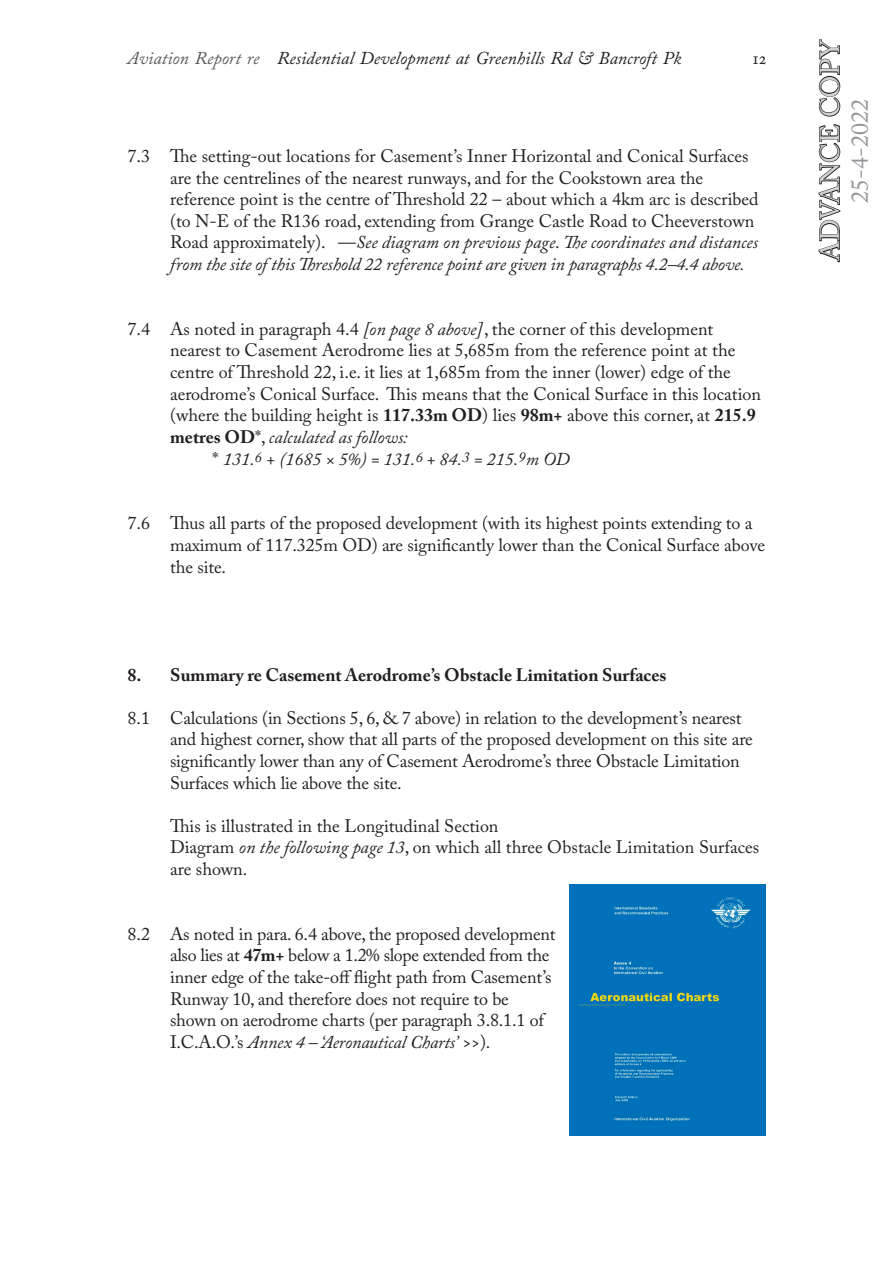
<style>
.page{position:relative;width:893px;height:1263px;background:#fff}
.page>*{position:absolute;margin:0;border:0;box-sizing:border-box;transform-origin:0 0}
.t1{font:27px "Adobe Caslon Pro";color:#d1d2d4}
.t2{font:24px "Adobe Caslon Pro";color:#939598}
.t3{font:18px/21.6px "Adobe Caslon Pro";color:#231f20}
.t4{font:italic 18px "Adobe Caslon Pro";color:#231f20}
.t5{font:700 18px "Adobe Caslon Pro";color:#231f20}
.s1{color:#57585a}
.s2{font-style:italic}
.s3{font-weight:700}
.s4{font-weight:700;font-style:normal}
.s5{font-style:normal}
</style>
<div class="page">
<img style="left:570px;top:884px;width:196px;height:251px">
<svg style="left:818px;top:39px;width:23px;height:224px"></svg>
<p class="t4" style="left:128px;top:48px;width:555px"><span class="s1">Aviation Report re</span> Residential Development at Greenhills Rd &amp; Bancroft Pk</p>
<p class="t3" style="left:753px;top:47px;width:15px">12</p>
<p class="t3" style="left:170px;top:145px;width:590px;text-indent:-43px">7.3 The setting-out locations for Casement’s Inner Horizontal and Conical Surfaces are the centrelines of the nearest runways, and for the Cookstown area the reference point is the centre of Threshold 22 – about which a 4km arc is described (to N-E of the R136 road, extending from Grange Castle Road to Cheeverstown Road approximately). —<span class="s2">See diagram on previous page</span>. <span class="s2">The coordinates and distances from the site of this Threshold 22 reference point are given in paragraphs 4.2–4.4 above.</span></p>
<p class="t3" style="left:128px;top:318px;width:587px">7.4 As noted in paragraph 4.4 <span class="s2">[on page 8 above]</span>, the corner of this development</p>
<p class="t3" style="left:170px;top:339px;width:567px">nearest to Casement Aerodrome lies at 5,685m from the reference point at the</p>
<p class="t3" style="left:170px;top:361px;width:562px">centre of Threshold 22, i.e. it lies at 1,685m from the inner (lower) edge of the</p>
<p class="t3" style="left:170px;top:383px;width:592px">aerodrome’s Conical Surface. This means that the Conical Surface in this location</p>
<p class="t3" style="left:170px;top:404px;width:587px">(where the building height is <span class="s3">117.33m OD</span>) lies <span class="s3">98m+</span> above this corner, at <span class="s3">215.9</span></p>
<p class="t4" style="left:170px;top:426px;width:239px"><span class="s4">metres OD</span><span class="s5">*,</span> calculated as follows:</p>
<p class="t4" style="left:213px;top:448px;width:359px"><span class="s5">*</span> 131.<sup>6</sup> + (1685 × 5%) = 131.<sup>6</sup> + 84.<sup>3</sup> = 215.<sup>9</sup>m OD</p>
<p class="t3" style="left:170px;top:512px;width:596px;text-indent:-43px">7.6 Thus all parts of the proposed development (with its highest points extending to a maximum of 117.325m OD) are significantly lower than the Conical Surface above the site.</p>
<p class="t5" style="left:128px;top:664px;width:540px">8. Summary re Casement Aerodrome’s Obstacle Limitation Surfaces</p>
<p class="t3" style="left:170px;top:707px;width:584px;text-indent:-43px">8.1 Calculations (in Sections 5, 6, &amp; 7 above) in relation to the development’s nearest and highest corner, show that all parts of the proposed development on this site are significantly lower than any of Casement Aerodrome’s three Obstacle Limitation Surfaces which lie above the site.</p>
<p class="t3" style="left:170px;top:815px;width:591px">This is illustrated in the Longitudinal Section<br>Diagram <span class="s2">on the following page 13</span>, on which all three Obstacle Limitation Surfaces are shown.</p>
<p class="t3" style="left:170px;top:923px;width:387px;text-indent:-43px">8.2 As noted in para. 6.4 above, the proposed development also lies at <span class="s3">47m+</span> below a 1.2% slope extended from the inner edge of the take-off flight path from Casement’s Runway 10, and therefore does not require to be shown on aerodrome charts (per paragraph 3.8.1.1 of I.C.A.O.’s <span class="s2">Annex 4 – ‘Aeronautical Charts’</span> &gt;&gt;).</p>
<h1 class="t1" style="left:814px;top:261px;width:223px;rotate:-90deg">ADVANCE COPY</h1>
<h2 class="t2" style="left:846px;top:203px;width:105px;rotate:-90deg">25-4-2022</h2>
</div>
